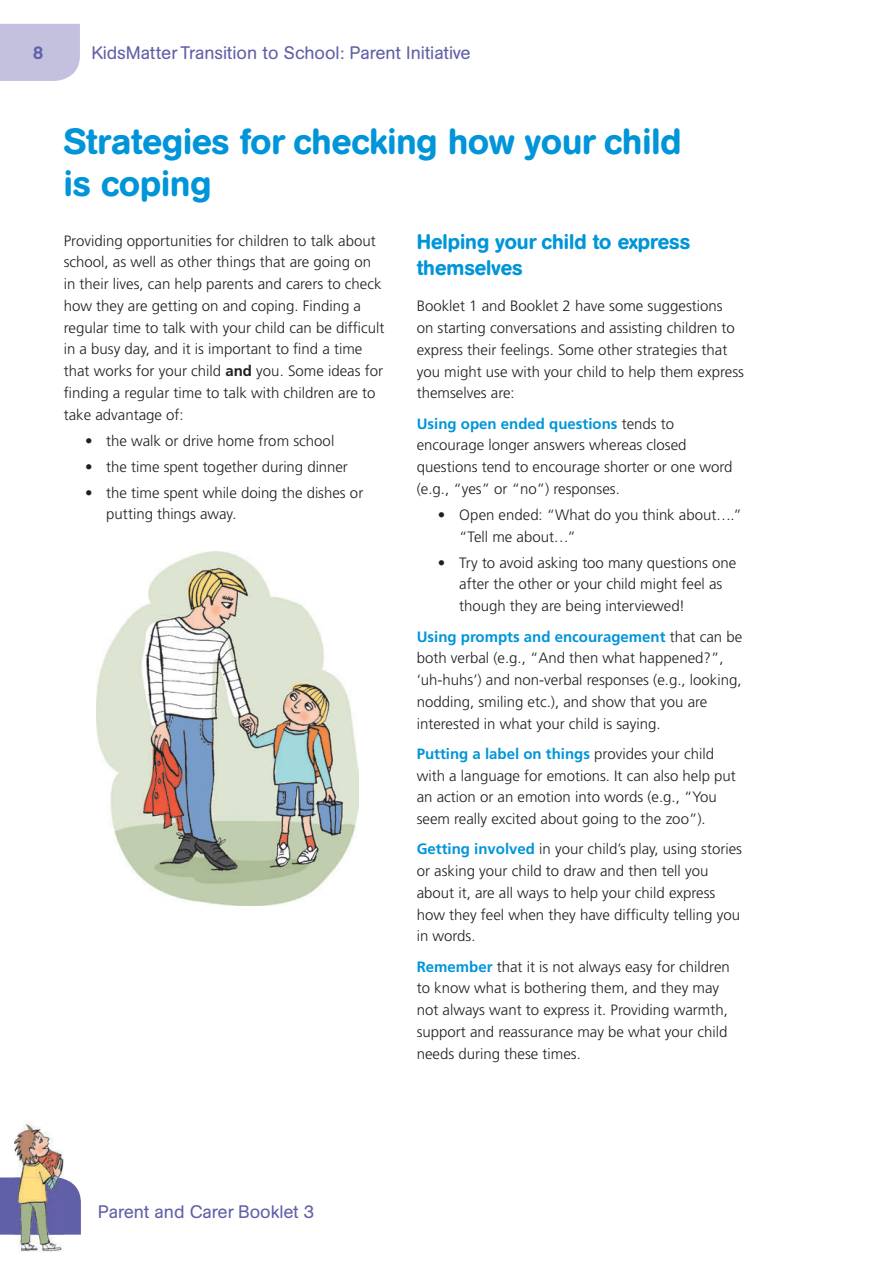
<style>
.page{position:relative;width:893px;height:1263px;background:#fff}
.page>*{position:absolute;margin:0;border:0;box-sizing:border-box;transform-origin:0 0}
.t1{font:500 36px/42px "AG Book Rounded BQ";color:#0095d9}
.t2{font:500 21px/25.5px "AG Book Rounded BQ";color:#0095d9}
.t3{font:18px "AG Book Rounded BQ";color:#6060a9}
.t4{font:500 18px "AG Book Rounded BQ";color:#6060a9}
.t5{font:300 15px/21.8px "Frutiger";color:#231f20}
.s1{font-weight:700}
.s2{font-weight:700;color:#0095d9}
</style>
<div class="page">
<div style="left:0;top:24px;width:80px;height:57px;background:#c4c1df"></div>
<svg style="left:0;top:1177px;width:81px;height:57px;background:#6d6db0"></svg>
<img style="left:97px;top:551px;width:261px;height:355px">
<img style="left:14px;top:1122px;width:50px;height:130px">
<img style="left:14px;top:1177px;width:50px;height:57px">
<p class="t4" style="left:33px;top:42px;width:12px">8</p>
<p class="t3" style="left:91px;top:43px;width:381px">KidsMatter Transition to School: Parent Initiative</p>
<h1 class="t1" style="left:64px;top:121px;width:619px">Strategies for checking how your child is coping</h1>
<p class="t5" style="left:64px;top:230px;width:322px">Providing opportunities for children to talk about school, as well as other things that are going on in their lives, can help parents and carers to check how they are getting on and coping. Finding a regular time to talk with your child can be difficult in a busy day, and it is important to find a time that works for your child <span class="s1">and</span> you. Some ideas for finding a regular time to talk with children are to take advantage of:</p>
<p class="t5" style="left:85px;top:430px;width:251px">• the walk or drive home from school</p>
<p class="t5" style="left:85px;top:456px;width:264px">• the time spent together during dinner</p>
<p class="t5" style="left:106px;top:482px;width:259px;text-indent:-21px">• the time spent while doing the dishes or putting things away.</p>
<h2 class="t2" style="left:417px;top:230px;width:275px">Helping your child to express themselves</h2>
<p class="t5" style="left:417px;top:295px;width:329px">Booklet 1 and Booklet 2 have some suggestions<br>on starting conversations and assisting children to express their feelings. Some other strategies that you might use with your child to help them express themselves are:</p>
<p class="t5" style="left:417px;top:413px;width:317px"><span class="s2">Using open ended questions</span> tends to encourage longer answers whereas closed questions tend to encourage shorter or one word (e.g., “yes” or “no”) responses.</p>
<p class="t5" style="left:459px;top:504px;width:284px;text-indent:-21px">• Open ended: “What do you think about….” “Tell me about…”</p>
<p class="t5" style="left:459px;top:552px;width:278px;text-indent:-21px">• Try to avoid asking too many questions one after the other or your child might feel as though they are being interviewed!</p>
<p class="t5" style="left:417px;top:625px;width:327px"><span class="s2">Using prompts and encouragement</span> that can be both verbal (e.g., “And then what happened?”, ‘uh-huhs’) and non-verbal responses (e.g., looking, nodding, smiling etc.), and show that you are interested in what your child is saying.</p>
<p class="t5" style="left:417px;top:743px;width:321px"><span class="s2">Putting a label on things</span> provides your child with a language for emotions. It can also help put an action or an emotion into words (e.g., “You seem really excited about going to the zoo”).</p>
<p class="t5" style="left:417px;top:838px;width:327px"><span class="s2">Getting involved</span> in your child’s play, using stories or asking your child to draw and then tell you about it, are all ways to help your child express how they feel when they have difficulty telling you in words.</p>
<p class="t5" style="left:417px;top:955px;width:315px"><span class="s2">Remember</span> that it is not always easy for children to know what is bothering them, and they may not always want to express it. Providing warmth, support and reassurance may be what your child needs during these times.</p>
<p class="t3" style="left:98px;top:1201px;width:218px">Parent and Carer Booklet 3</p>
</div>
